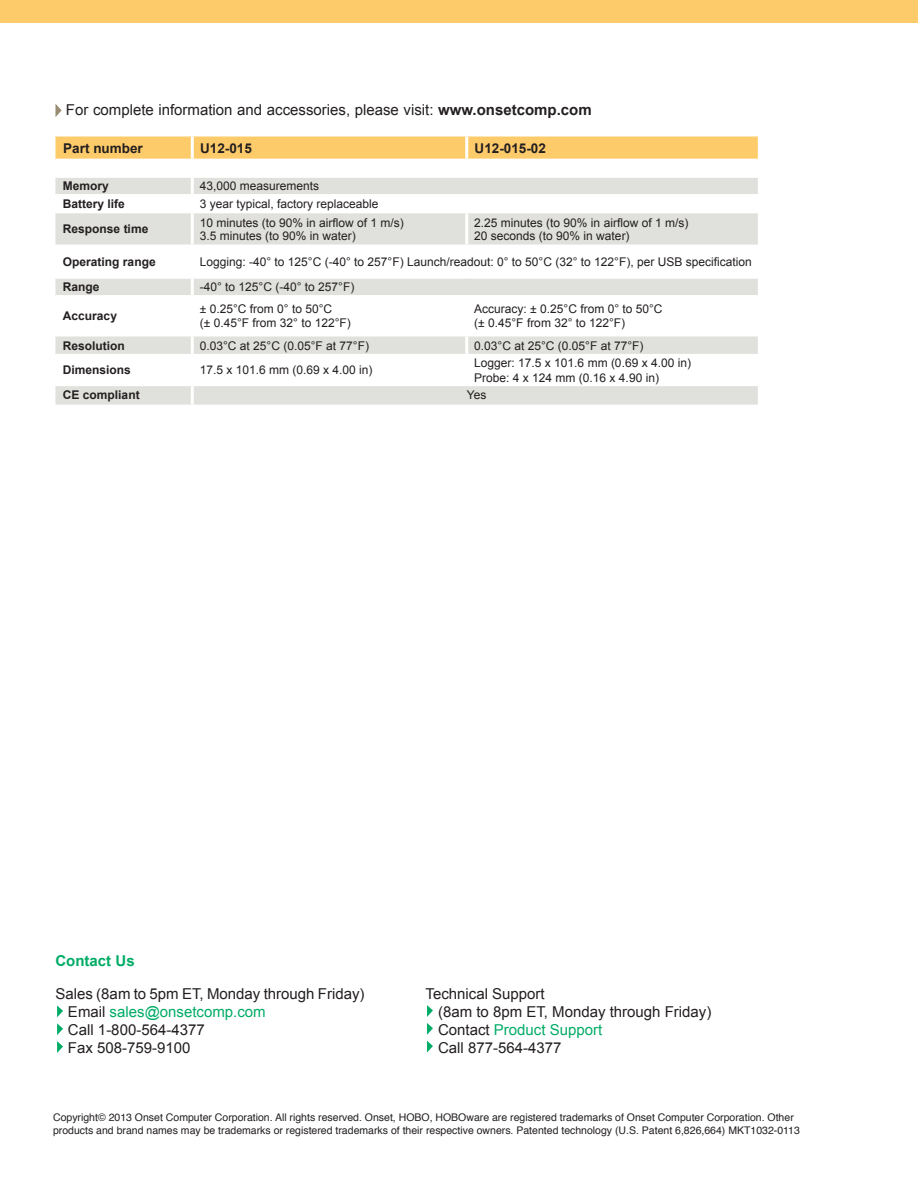
<style>
.page{position:relative;width:918px;height:1188px;background:#fff}
.page>*{position:absolute;margin:0;border:0;box-sizing:border-box;transform-origin:0 0}
.t1{font:15px "Arial";color:#231f20}
.t2{font:15px "Arial";color:#00ac66}
.t3{font:700 15px "Arial";color:#00ac66}
.t4{font:700 13.5px "Arial";color:#231f20}
.t5{font:12px "Arial";color:#231f20}
.t6{font:700 12px "Arial";color:#231f20}
.t7{font:10.5px/12.6px "Helvetica";color:#231f20}
.s1{font-weight:700}
.s2{color:#231f20}
</style>
<div class="page">
<div style="left:0;top:0;width:918px;height:22px;background:#fecb6a"></div>
<svg style="left:57px;top:1005px;width:6px;height:12px"></svg>
<svg style="left:57px;top:1023px;width:6px;height:12px"></svg>
<svg style="left:57px;top:1041px;width:6px;height:12px"></svg>
<svg style="left:427px;top:1005px;width:6px;height:12px"></svg>
<svg style="left:427px;top:1023px;width:6px;height:12px"></svg>
<svg style="left:427px;top:1041px;width:6px;height:12px"></svg>
<div style="left:55px;top:137px;width:703px;height:22px;background:#fecb6a"></div>
<svg style="left:55px;top:178px;width:703px;height:227px"></svg>
<hr style="left:191px;top:137px;width:3px;height:22px;background:#fff">
<hr style="left:191px;top:178px;width:3px;height:16px;background:#fff">
<hr style="left:191px;top:196px;width:3px;height:16px;background:#fff">
<hr style="left:191px;top:213px;width:3px;height:32px;background:#fff">
<hr style="left:191px;top:246px;width:3px;height:31px;background:#fff">
<hr style="left:191px;top:279px;width:3px;height:16px;background:#fff">
<hr style="left:191px;top:297px;width:3px;height:38px;background:#fff">
<hr style="left:191px;top:337px;width:3px;height:17px;background:#fff">
<hr style="left:191px;top:355px;width:3px;height:30px;background:#fff">
<hr style="left:191px;top:386px;width:3px;height:19px;background:#fff">
<hr style="left:465px;top:137px;width:3px;height:22px;background:#fff">
<hr style="left:465px;top:213px;width:3px;height:32px;background:#fff">
<hr style="left:465px;top:297px;width:3px;height:38px;background:#fff">
<hr style="left:465px;top:337px;width:3px;height:17px;background:#fff">
<hr style="left:465px;top:355px;width:3px;height:30px;background:#fff">
<hr style="left:55px;top:212px;width:137px;height:1px;background:#fff">
<hr style="left:192px;top:212px;width:275px;height:1px;background:#fff">
<hr style="left:467px;top:212px;width:291px;height:1px;background:#fff">
<hr style="left:55px;top:245px;width:137px;height:1px;background:#fff">
<hr style="left:192px;top:245px;width:275px;height:1px;background:#fff">
<hr style="left:467px;top:245px;width:291px;height:1px;background:#fff">
<hr style="left:55px;top:277px;width:137px;height:2px;background:#fff">
<hr style="left:192px;top:277px;width:275px;height:2px;background:#fff">
<hr style="left:467px;top:277px;width:291px;height:2px;background:#fff">
<hr style="left:55px;top:295px;width:137px;height:2px;background:#fff">
<hr style="left:192px;top:295px;width:275px;height:2px;background:#fff">
<hr style="left:467px;top:295px;width:291px;height:2px;background:#fff">
<hr style="left:55px;top:335px;width:137px;height:2px;background:#fff">
<hr style="left:192px;top:335px;width:275px;height:2px;background:#fff">
<hr style="left:467px;top:335px;width:291px;height:2px;background:#fff">
<hr style="left:55px;top:354px;width:137px;height:1px;background:#fff">
<hr style="left:192px;top:354px;width:275px;height:1px;background:#fff">
<hr style="left:467px;top:354px;width:291px;height:1px;background:#fff">
<hr style="left:55px;top:385px;width:137px;height:1px;background:#fff">
<hr style="left:192px;top:385px;width:275px;height:1px;background:#fff">
<hr style="left:467px;top:385px;width:291px;height:1px;background:#fff">
<hr style="left:55px;top:194px;width:137px;height:2px;background:#fff">
<hr style="left:192px;top:194px;width:275px;height:2px;background:#fff">
<hr style="left:467px;top:194px;width:291px;height:2px;background:#fff">
<svg style="left:55px;top:104px;width:7px;height:13px"></svg>
<p class="t1" style="left:66px;top:101px;width:527px">For complete information and accessories, please visit: <span class="s1">www.onsetcomp.com</span></p>
<p class="t4" style="left:63px;top:141px;width:81px">Part number</p>
<p class="t4" style="left:200px;top:141px;width:53px">U12-015</p>
<p class="t4" style="left:475px;top:141px;width:73px">U12-015-02</p>
<p class="t6" style="left:63px;top:179px;width:48px">Memory</p>
<p class="t5" style="left:200px;top:179px;width:121px">43,000 measurements</p>
<p class="t6" style="left:63px;top:197px;width:64px">Battery life</p>
<p class="t5" style="left:200px;top:197px;width:180px">3 year typical, factory replaceable</p>
<p class="t6" style="left:63px;top:222px;width:87px">Response time</p>
<p class="t5" style="left:200px;top:216px;width:206px">10 minutes (to 90% in airflow of 1 m/s)</p>
<p class="t5" style="left:200px;top:229px;width:158px">3.5 minutes (to 90% in water)</p>
<p class="t5" style="left:474px;top:216px;width:216px">2.25 minutes (to 90% in airflow of 1 m/s)</p>
<p class="t5" style="left:474px;top:229px;width:157px">20 seconds (to 90% in water)</p>
<p class="t6" style="left:63px;top:255px;width:94px">Operating range</p>
<p class="t5" style="left:200px;top:255px;width:553px">Logging: -40° to 125°C (-40° to 257°F) Launch/readout: 0° to 50°C (32° to 122°F), per USB specification</p>
<p class="t6" style="left:63px;top:280px;width:38px">Range</p>
<p class="t5" style="left:200px;top:280px;width:156px">-40° to 125°C (-40° to 257°F)</p>
<p class="t6" style="left:63px;top:309px;width:56px">Accuracy</p>
<p class="t5" style="left:474px;top:302px;width:190px">Accuracy: ± 0.25°C from 0° to 50°C</p>
<p class="t5" style="left:474px;top:316px;width:153px">(± 0.45°F from 32° to 122°F)</p>
<p class="t5" style="left:200px;top:302px;width:134px">± 0.25°C from 0° to 50°C</p>
<p class="t5" style="left:200px;top:316px;width:153px">(± 0.45°F from 32° to 122°F)</p>
<p class="t6" style="left:63px;top:339px;width:64px">Resolution</p>
<p class="t5" style="left:200px;top:339px;width:171px">0.03°C at 25°C (0.05°F at 77°F)</p>
<p class="t5" style="left:474px;top:339px;width:171px">0.03°C at 25°C (0.05°F at 77°F)</p>
<p class="t6" style="left:63px;top:363px;width:70px">Dimensions</p>
<p class="t5" style="left:200px;top:363px;width:174px">17.5 x 101.6 mm (0.69 x 4.00 in)</p>
<p class="t5" style="left:474px;top:356px;width:218px">Logger: 17.5 x 101.6 mm (0.69 x 4.00 in)</p>
<p class="t5" style="left:474px;top:371px;width:186px">Probe: 4 x 124 mm (0.16 x 4.90 in)</p>
<p class="t6" style="left:63px;top:388px;width:78px">CE compliant</p>
<p class="t5" style="left:467px;top:388px;width:21px">Yes</p>
<p class="t3" style="left:55px;top:952px;width:81px">Contact Us</p>
<p class="t1" style="left:55px;top:985px;width:311px">Sales (8am to 5pm ET, Monday through Friday)</p>
<p class="t2" style="left:68px;top:1003px;width:199px"><span class="s2">Email</span> sales@onsetcomp.com</p>
<p class="t1" style="left:68px;top:1021px;width:138px">Call 1-800-564-4377</p>
<p class="t1" style="left:68px;top:1039px;width:124px">Fax 508-759-9100</p>
<p class="t1" style="left:426px;top:985px;width:121px">Technical Support</p>
<p class="t1" style="left:438px;top:1003px;width:275px">(8am to 8pm ET, Monday through Friday)</p>
<p class="t2" style="left:438px;top:1021px;width:166px"><span class="s2">Contact</span> Product Support</p>
<p class="t1" style="left:438px;top:1039px;width:125px">Call 877-564-4377</p>
<p class="t7" style="left:53px;top:1112px;width:748px">Copyright© 2013 Onset Computer Corporation. All rights reserved. Onset, HOBO, HOBOware are registered trademarks of Onset Computer Corporation. Other products and brand names may be trademarks or registered trademarks of their respective owners. Patented technology (U.S. Patent 6,826,664) MKT1032-0113</p>
</div>
